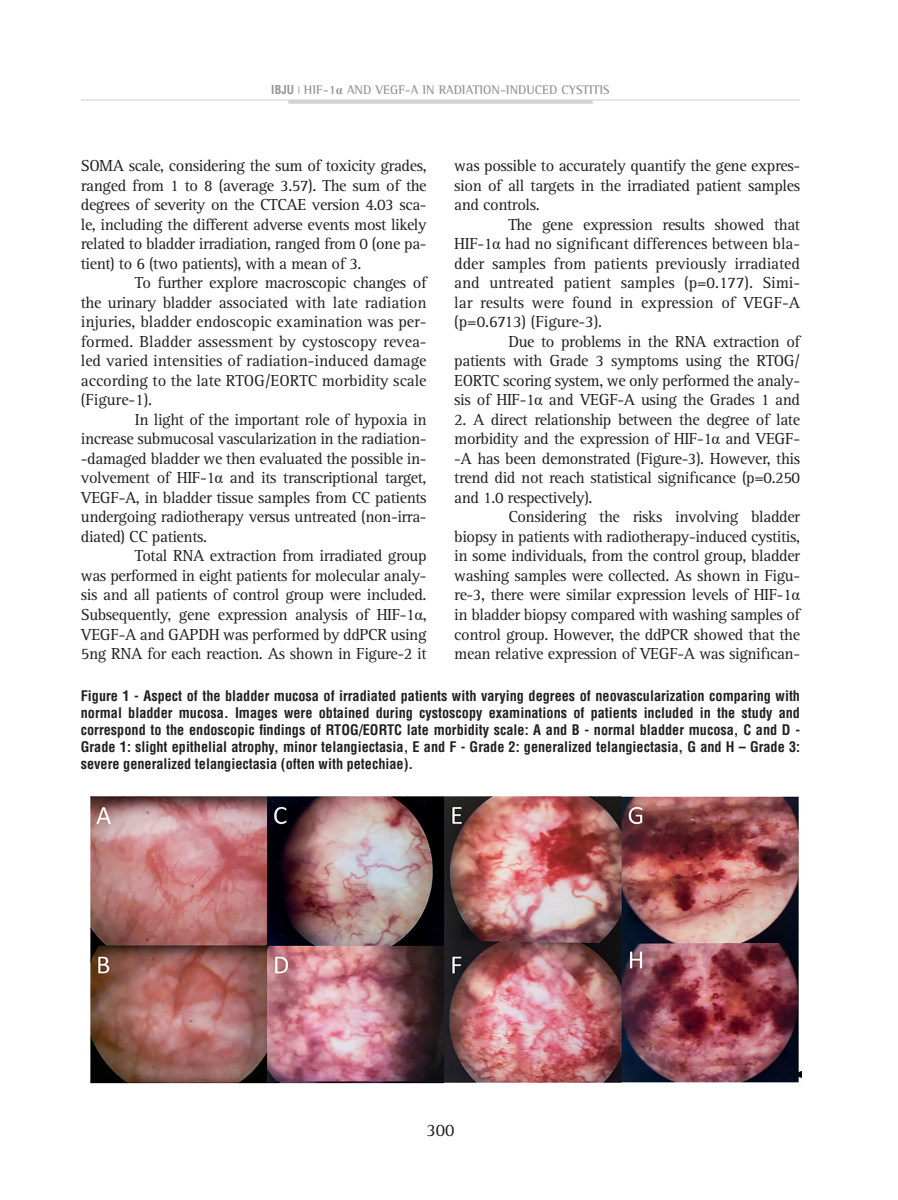
<style>
.page{position:relative;width:898px;height:1200px;background:#fff}
.page>*{position:absolute;margin:0;border:0;box-sizing:border-box;transform-origin:0 0}
.t1{font:18px "Rotis Serif";color:#231f20}
.TEXTO_ARTIGO{font:16.5px/19.5px "Rotis Serif";letter-spacing:-.025em;color:#231f20;text-align:justify}
.TITULO_TABELAS_E_FIG{font:700 condensed 14.25px/17.1px "Helvetica";color:#231f20;text-align:justify}
.t2{font:700 12.75px "Rotis Semi Serif";color:#939598}
.s1{font-family:"Helvetica";font-stretch:condensed;font-size:12px}
.s2{font-family:"Times New Roman"}
</style>
<div class="page">
<hr style="left:81px;top:99px;width:718px;height:2px;background:#dcdddf">
<hr style="left:288px;top:100px;width:304px;height:4px;background:#d1d2d4">
<img style="left:90px;top:796px;width:711px;height:288px">
<p class="t2" style="left:271px;top:82px;width:340px"><span class="s1">IBJU</span> <sup>|</sup> HIF-1<span class="s2">α</span> AND VEGF-A IN RADIATION-INDUCED CYSTITIS</p>
<p class="TEXTO_ARTIGO" style="left:81px;top:156px;width:347px">SOMA scale, considering the sum of toxicity grades, ranged from 1 to 8 (average 3.57). The sum of the degrees of severity on the CTCAE version 4.03 sca&shy;le, including the different adverse events most likely related to bladder irradiation, ranged from 0 (one pa&shy;tient) to 6 (two patients), with a mean of 3.</p>
<p class="TEXTO_ARTIGO" style="left:81px;top:273px;width:347px;text-indent:54px">To further explore macroscopic changes of the urinary bladder associated with late radiation injuries, bladder endoscopic examination was per&shy;formed. Bladder assessment by cystoscopy revea&shy;led varied intensities of radiation-induced damage according to the late RTOG/EORTC morbidity scale (Figure-1).</p>
<p class="TEXTO_ARTIGO" style="left:81px;top:410px;width:347px;text-indent:54px">In light of the important role of hypoxia in increase submucosal vascularization in the radiation--damaged bladder we then evaluated the possible in&shy;volvement of HIF-1<span class="s2">α</span> and its transcriptional target, VEGF-A, in bladder tissue samples from CC patients undergoing radiotherapy versus untreated (non-irra&shy;diated) CC patients.</p>
<p class="TEXTO_ARTIGO" style="left:81px;top:546px;width:347px;text-indent:54px">Total RNA extraction from irradiated group was performed in eight patients for molecular analy&shy;sis and all patients of control group were included.<br>Subsequently, gene expression analysis of HIF-1<span class="s2">α</span>, VEGF-A and GAPDH was performed by ddPCR using 5ng RNA for each reaction. As shown in Figure-2 it</p>
<p class="TEXTO_ARTIGO" style="left:454px;top:156px;width:347px">was possible to accurately quantify the gene expres&shy;sion of all targets in the irradiated patient samples and controls.</p>
<p class="TEXTO_ARTIGO" style="left:454px;top:215px;width:347px;text-indent:54px">The gene expression results showed that HIF-1<span class="s2">α</span> had no significant differences between bla&shy;dder samples from patients previously irradiated and untreated patient samples (p=0.177). Simi&shy;lar results were found in expression of VEGF-A (p=0.6713) (Figure-3).</p>
<p class="TEXTO_ARTIGO" style="left:454px;top:332px;width:347px;text-indent:54px">Due to problems in the RNA extraction of patients with Grade 3 symptoms using the RTOG/ EORTC scoring system, we only performed the analy&shy;sis of HIF-1<span class="s2">α</span> and VEGF-A using the Grades 1 and</p>
<p class="TEXTO_ARTIGO" style="left:454px;top:410px;width:347px">2. A direct relationship between the degree of late morbidity and the expression of HIF-1<span class="s2">α</span> and VEGF--A has been demonstrated (Figure-3). However, this trend did not reach statistical significance (p=0.250 and 1.0 respectively).</p>
<p class="TEXTO_ARTIGO" style="left:454px;top:507px;width:347px;text-indent:54px">Considering the risks involving bladder biopsy in patients with radiotherapy-induced cystitis, in some individuals, from the control group, bladder washing samples were collected. As shown in Figu&shy;re-3, there were similar expression levels of HIF-1<span class="s2">α </span>in bladder biopsy compared with washing samples of control group. However, the ddPCR showed that the mean relative expression of VEGF-A was significan-</p>
<p class="TITULO_TABELAS_E_FIG" style="left:81px;top:686px;width:720px">Figure 1 - Aspect of the bladder mucosa of irradiated patients with varying degrees of neovascularization comparing with normal bladder mucosa. Images were obtained during cystoscopy examinations of patients included in the study and correspond to the endoscopic findings of RTOG/EORTC late morbidity scale: A and B - normal bladder mucosa, C and D - Grade 1: slight epithelial atrophy, minor telangiectasia, E and F - Grade 2: generalized telangiectasia, G and H – Grade 3: severe generalized telangiectasia (often with petechiae).</p>
<p class="t1" style="left:426px;top:1119px;width:30px">300</p>
</div>
